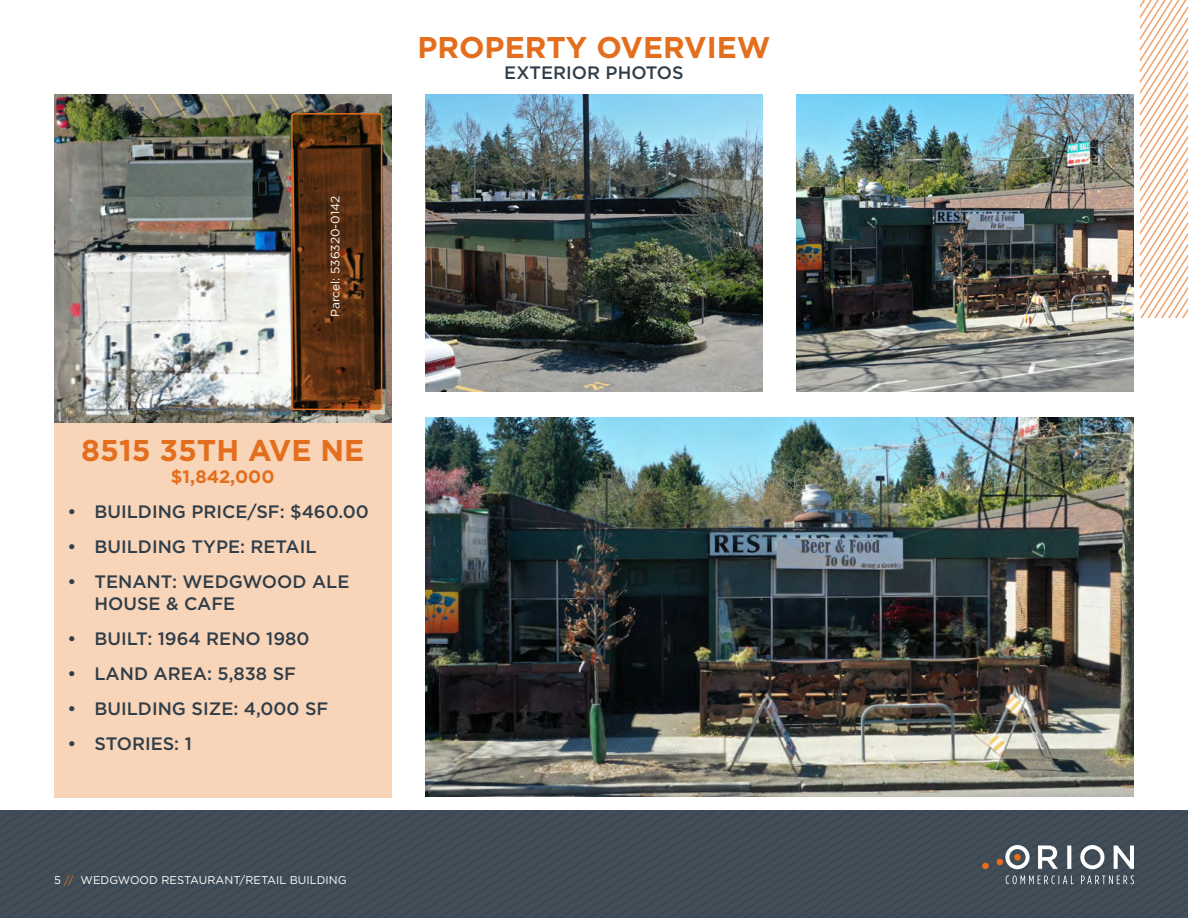
<style>
.page{position:relative;width:1188px;height:918px;background:#fff}
.page>*{position:absolute;margin:0;border:0;box-sizing:border-box;transform-origin:0 0}
.t1{font:700 30px "Gotham";color:#e36f1e}
.t2{font:500 18px/21.6px "Gotham";color:#303e49}
.t3{font:700 18px "Gotham";color:#e36f1e}
.t4{font:12px "Gotham";color:#fff}
.t5{font:11.25px "Gotham";color:#fff}
.s1{color:#e36f1e}
</style>
<div class="page">
<div style="left:0;top:810px;width:1188px;height:108px;background:#424e57"></div>
<svg style="left:1141px;top:0;width:47px;height:317px"></svg>
<img style="left:54px;top:94px;width:338px;height:330px">
<img style="left:425px;top:418px;width:709px;height:378px">
<img style="left:796px;top:94px;width:338px;height:298px">
<img style="left:425px;top:94px;width:338px;height:298px">
<div style="left:54px;top:424px;width:338px;height:374px;background:#f8d4b8"></div>
<svg style="left:292px;top:114px;width:90px;height:295px;background:#502a10"></svg>
<div style="left:291px;top:113px;width:91px;height:297px;border:2px solid #e36f1e;border-radius:3px"></div>
<p class="t4" style="left:328px;top:317px;width:123px;rotate:-90deg">Parcel: 536320-0142</p>
<h1 class="t1" style="left:81px;top:431px;width:285px">8515 35TH AVE NE</h1>
<p class="t3" style="left:171px;top:464px;width:105px">$1,842,000</p>
<p class="t2" style="left:68px;top:500px;width:303px">• BUILDING PRICE/SF: $460.00</p>
<p class="t2" style="left:68px;top:536px;width:251px">• BUILDING TYPE: RETAIL</p>
<p class="t2" style="left:95px;top:571px;width:256px;text-indent:-27px">• TENANT: WEDGWOOD ALE<br>HOUSE &amp; CAFE</p>
<p class="t2" style="left:68px;top:627px;width:244px">• BUILT: 1964 RENO 1980</p>
<p class="t2" style="left:68px;top:662px;width:230px">• LAND AREA: 5,838 SF</p>
<p class="t2" style="left:68px;top:698px;width:262px">• BUILDING SIZE: 4,000 SF</p>
<p class="t2" style="left:68px;top:733px;width:126px">• STORIES: 1</p>
<p class="t5" style="left:54px;top:873px;width:294px">5 <span class="s1">//</span> WEDGWOOD RESTAURANT/RETAIL BUILDING</p>
<h1 class="t1" style="left:417px;top:27px;width:355px">PROPERTY OVERVIEW</h1>
<p class="t2" style="left:504px;top:62px;width:181px">EXTERIOR PHOTOS</p>
</div>
